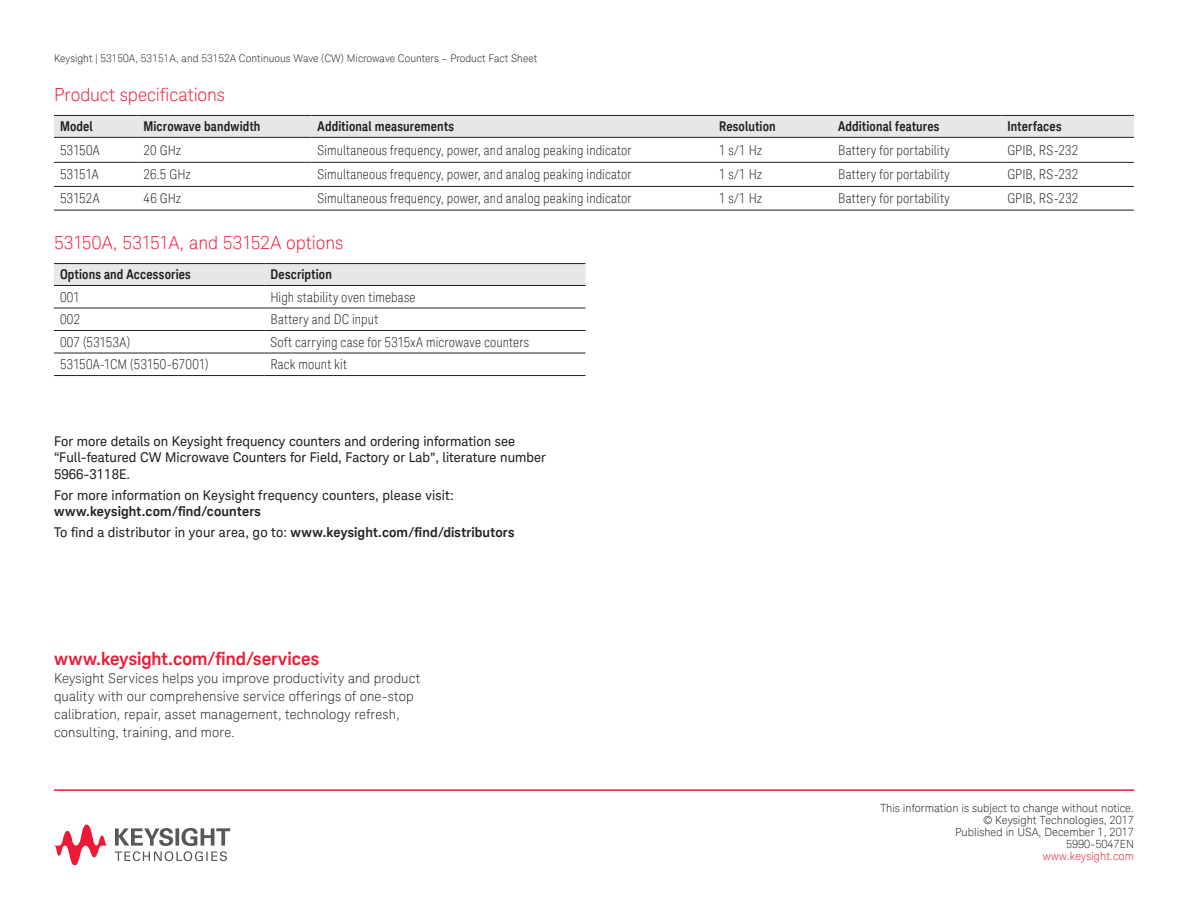
<style>
.page{position:relative;width:1188px;height:918px;background:#fff}
.page>*{position:absolute;margin:0;border:0;box-sizing:border-box;transform-origin:0 0}
.K_Heading_2{font:300 18px "Keysight Sans";letter-spacing:-.005em;color:#ed1a36}
.K_Body_Text{font:700 18px "Keysight Sans";color:#ed1a36}
.K_Table_Text{font:300 condensed 13.5px "Keysight Sans";letter-spacing:.015em;color:#231f20}
.K_Body_Text-2{font:13.5px/16.5px "Keysight Sans";color:#231f20}
.K_Body_Text-3{font:300 13.5px/18px "Keysight Sans";letter-spacing:.01em;color:#231f20}
.K_Table_Heading_1{font:700 13.5px "Keysight Sans Condensed";letter-spacing:.015em;color:#231f20}
.K_Boilerplate_Text{font:300 11.25px "Keysight Sans";color:#231f20}
.K_Boilerplate_Text-2{font:300 11.25px "Keysight Sans";color:#ed1a36}
.K_Page_Number_Header{font:300 10.5px "Keysight Sans";color:#231f20}
.s1{font-weight:700}
</style>
<div class="page">
<hr style="left:54px;top:789px;width:1080px;height:2px;background:#ed1a36">
<svg style="left:115px;top:828px;width:115px;height:33px"></svg>
<svg style="left:54px;top:825px;width:53px;height:40px"></svg>
<div style="left:54px;top:116px;width:1080px;height:21px;background:#e6e7e9"></div>
<hr style="left:54px;top:115px;width:83px;height:1px;background:#231f20">
<hr style="left:137px;top:115px;width:175px;height:1px;background:#231f20">
<hr style="left:312px;top:115px;width:401px;height:1px;background:#231f20">
<hr style="left:713px;top:115px;width:119px;height:1px;background:#231f20">
<hr style="left:832px;top:115px;width:169px;height:1px;background:#231f20">
<hr style="left:1001px;top:115px;width:133px;height:1px;background:#231f20">
<hr style="left:54px;top:137px;width:83px;height:1px;background:#231f20">
<hr style="left:137px;top:137px;width:175px;height:1px;background:#231f20">
<hr style="left:312px;top:137px;width:401px;height:1px;background:#231f20">
<hr style="left:713px;top:137px;width:119px;height:1px;background:#231f20">
<hr style="left:832px;top:137px;width:169px;height:1px;background:#231f20">
<hr style="left:1001px;top:137px;width:133px;height:1px;background:#231f20">
<hr style="left:54px;top:162px;width:83px;height:1px;background:#231f20">
<hr style="left:137px;top:162px;width:175px;height:1px;background:#231f20">
<hr style="left:312px;top:162px;width:401px;height:1px;background:#231f20">
<hr style="left:713px;top:162px;width:119px;height:1px;background:#231f20">
<hr style="left:832px;top:162px;width:169px;height:1px;background:#231f20">
<hr style="left:1001px;top:162px;width:133px;height:1px;background:#231f20">
<hr style="left:54px;top:186px;width:83px;height:1px;background:#231f20">
<hr style="left:137px;top:186px;width:175px;height:1px;background:#231f20">
<hr style="left:312px;top:186px;width:401px;height:1px;background:#231f20">
<hr style="left:713px;top:186px;width:119px;height:1px;background:#231f20">
<hr style="left:832px;top:186px;width:169px;height:1px;background:#231f20">
<hr style="left:1001px;top:186px;width:133px;height:1px;background:#231f20">
<hr style="left:54px;top:210px;width:83px;height:1px;background:#231f20">
<hr style="left:137px;top:210px;width:175px;height:1px;background:#231f20">
<hr style="left:312px;top:210px;width:401px;height:1px;background:#231f20">
<hr style="left:713px;top:210px;width:119px;height:1px;background:#231f20">
<hr style="left:832px;top:210px;width:169px;height:1px;background:#231f20">
<hr style="left:1001px;top:210px;width:133px;height:1px;background:#231f20">
<div style="left:54px;top:264px;width:531px;height:21px;background:#e6e7e9"></div>
<hr style="left:54px;top:263px;width:210px;height:1px;background:#231f20">
<hr style="left:264px;top:263px;width:321px;height:1px;background:#231f20">
<hr style="left:54px;top:285px;width:210px;height:1px;background:#231f20">
<hr style="left:264px;top:285px;width:321px;height:1px;background:#231f20">
<hr style="left:54px;top:308px;width:210px;height:1px;background:#231f20">
<hr style="left:264px;top:308px;width:321px;height:1px;background:#231f20">
<hr style="left:54px;top:330px;width:210px;height:1px;background:#231f20">
<hr style="left:264px;top:330px;width:321px;height:1px;background:#231f20">
<hr style="left:54px;top:353px;width:210px;height:1px;background:#231f20">
<hr style="left:264px;top:353px;width:321px;height:1px;background:#231f20">
<hr style="left:54px;top:375px;width:210px;height:1px;background:#231f20">
<hr style="left:264px;top:375px;width:321px;height:1px;background:#231f20">
<p class="K_Page_Number_Header" style="left:54px;top:52px;width:485px">Keysight | 53150A, 53151A, and 53152A Continuous Wave (CW) Microwave Counters – Product Fact Sheet</p>
<p class="K_Heading_2" style="left:54px;top:84px;width:172px">Product specifications</p>
<p class="K_Table_Heading_1" style="left:60px;top:118px;width:34px">Model</p>
<p class="K_Table_Heading_1" style="left:143px;top:118px;width:119px">Microwave bandwidth</p>
<p class="K_Table_Heading_1" style="left:318px;top:118px;width:138px">Additional measurements</p>
<p class="K_Table_Heading_1" style="left:719px;top:118px;width:58px">Resolution</p>
<p class="K_Table_Heading_1" style="left:838px;top:118px;width:103px">Additional features</p>
<p class="K_Table_Heading_1" style="left:1007px;top:118px;width:56px">Interfaces</p>
<p class="K_Table_Text" style="left:60px;top:142px;width:41px">53150A</p>
<p class="K_Table_Text" style="left:143px;top:142px;width:39px">20 GHz</p>
<p class="K_Table_Text" style="left:318px;top:142px;width:316px">Simultaneous frequency, power, and analog peaking indicator</p>
<p class="K_Table_Text" style="left:719px;top:142px;width:45px">1 s/1 Hz</p>
<p class="K_Table_Text" style="left:838px;top:142px;width:113px">Battery for portability</p>
<p class="K_Table_Text" style="left:1007px;top:142px;width:73px">GPIB, RS-232</p>
<p class="K_Table_Text" style="left:60px;top:167px;width:40px">53151A</p>
<p class="K_Table_Text" style="left:143px;top:167px;width:49px">26.5 GHz</p>
<p class="K_Table_Text" style="left:318px;top:167px;width:316px">Simultaneous frequency, power, and analog peaking indicator</p>
<p class="K_Table_Text" style="left:719px;top:167px;width:45px">1 s/1 Hz</p>
<p class="K_Table_Text" style="left:838px;top:167px;width:113px">Battery for portability</p>
<p class="K_Table_Text" style="left:1007px;top:167px;width:73px">GPIB, RS-232</p>
<p class="K_Table_Text" style="left:60px;top:190px;width:41px">53152A</p>
<p class="K_Table_Text" style="left:143px;top:190px;width:39px">46 GHz</p>
<p class="K_Table_Text" style="left:318px;top:190px;width:316px">Simultaneous frequency, power, and analog peaking indicator</p>
<p class="K_Table_Text" style="left:719px;top:190px;width:45px">1 s/1 Hz</p>
<p class="K_Table_Text" style="left:838px;top:190px;width:113px">Battery for portability</p>
<p class="K_Table_Text" style="left:1007px;top:190px;width:73px">GPIB, RS-232</p>
<p class="K_Heading_2" style="left:54px;top:232px;width:291px">53150A, 53151A, and 53152A options</p>
<p class="K_Table_Heading_1" style="left:60px;top:267px;width:132px">Options and Accessories</p>
<p class="K_Table_Heading_1" style="left:270px;top:267px;width:63px">Description</p>
<p class="K_Table_Text" style="left:60px;top:289px;width:22px">001</p>
<p class="K_Table_Text" style="left:270px;top:289px;width:147px">High stability oven timebase</p>
<p class="K_Table_Text" style="left:60px;top:311px;width:22px">002</p>
<p class="K_Table_Text" style="left:270px;top:311px;width:109px">Battery and DC input</p>
<p class="K_Table_Text" style="left:60px;top:334px;width:72px">007 (53153A)</p>
<p class="K_Table_Text" style="left:270px;top:334px;width:260px">Soft carrying case for 5315xA microwave counters</p>
<p class="K_Table_Text" style="left:60px;top:356px;width:150px">53150A-1CM (53150-67001)</p>
<p class="K_Table_Text" style="left:270px;top:356px;width:78px">Rack mount kit</p>
<p class="K_Body_Text-2" style="left:54px;top:433px;width:493px">For more details on Keysight frequency counters and ordering information see “Full-featured CW Microwave Counters for Field, Factory or Lab”, literature number<br>5966-3118E.</p>
<p class="K_Body_Text-2" style="left:54px;top:487px;width:401px">For more information on Keysight frequency counters, please visit: <span class="s1">www.keysight.com/find/counters</span></p>
<p class="K_Body_Text-2" style="left:54px;top:524px;width:462px">To find a distributor in your area, go to: <span class="s1">www.keysight.com/find/distributors</span></p>
<p class="K_Body_Text" style="left:54px;top:647px;width:267px">www.keysight.com/find/services</p>
<p class="K_Body_Text-3" style="left:54px;top:669px;width:368px">Keysight Services helps you improve productivity and product quality with our comprehensive service offerings of one-stop calibration, repair, asset management, technology refresh, consulting, training, and more.</p>
<p class="K_Boilerplate_Text" style="left:880px;top:801px;width:255px">This information is subject to change without notice.</p>
<p class="K_Boilerplate_Text" style="left:983px;top:813px;width:152px">© Keysight Technologies, 2017</p>
<p class="K_Boilerplate_Text" style="left:955px;top:825px;width:180px">Published in USA, December 1, 2017</p>
<p class="K_Boilerplate_Text-2" style="left:1043px;top:849px;width:93px">www.keysight.com</p>
<p class="K_Boilerplate_Text" style="left:1066px;top:837px;width:69px">5990-5047EN</p>
</div>
